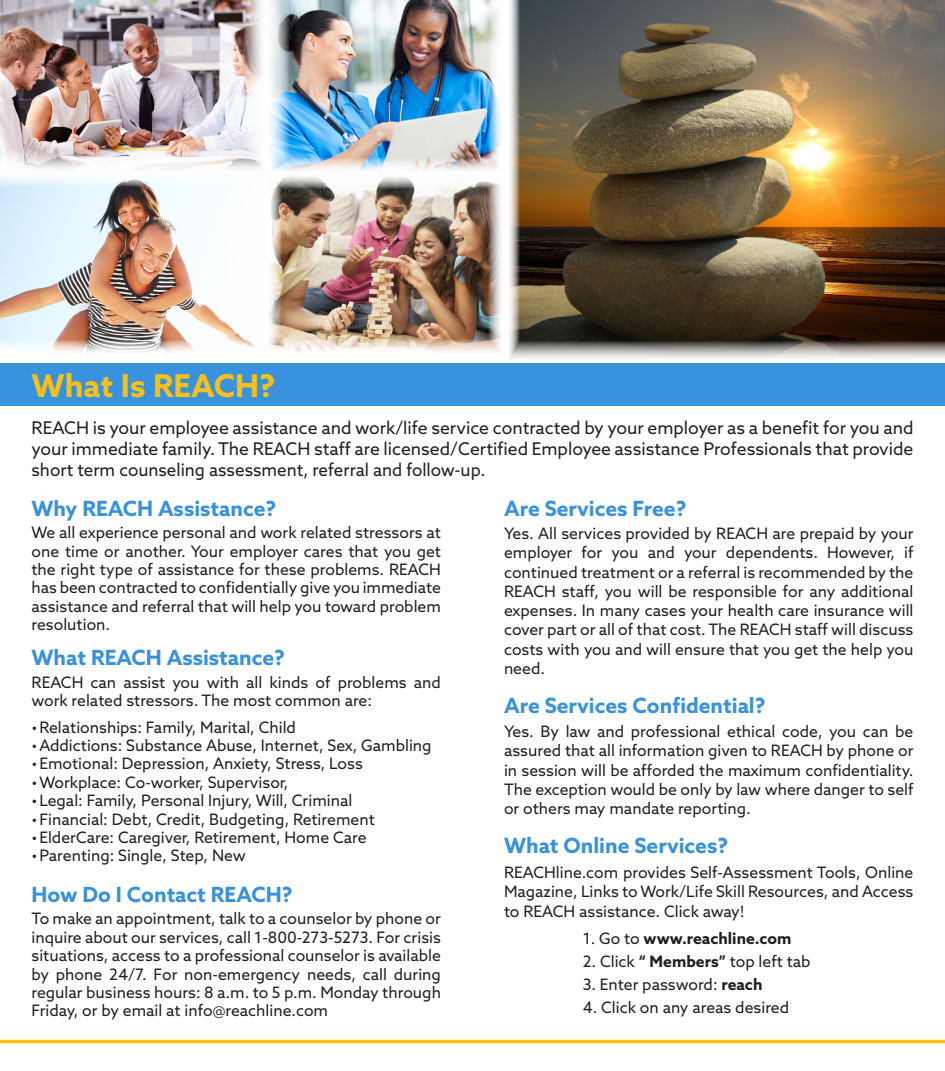
<style>
.page{position:relative;width:945px;height:1071px;background:#fff}
.page>*{position:absolute;margin:0;border:0;box-sizing:border-box;transform-origin:0 0}
.t1{font:700 31.5px "Azo Sans";color:#f9c018}
.t2{font:700 21px "Azo Sans";color:#3992de}
.t3{font:17.5px/21px "Azo Sans";color:#231f20;text-align:justify}
.t4{font:15.75px/19.2px "Azo Sans";color:#231f20;text-align:justify}
.t5{font:700 15.75px "Azo Sans";color:#231f20}
.s1{font-weight:400}
.s2{font-weight:700}
</style>
<div class="page">
<div style="left:0;top:363px;width:945px;height:43px;background:#3992de"></div>
<img style="left:0;top:0;width:501px;height:352px">
<img style="left:509px;top:0;width:436px;height:359px">
<hr style="left:0;top:1040px;width:945px;height:3px;background:#f9c018">
<p class="t1" style="left:32px;top:365px;width:245px">What Is REACH?</p>
<p class="t3" style="left:32px;top:417px;width:884px">REACH is your employee assistance and work/life service contracted by your employer as a benefit for you and your immediate family. The REACH staff are licensed/Certified Employee assistance Professionals that provide short term counseling assessment, referral and follow-up.</p>
<p class="t2" style="left:32px;top:494px;width:246px">Why REACH Assistance?</p>
<p class="t4" style="left:32px;top:523px;width:411px;line-height:18.4px">We all experience personal and work related stressors at one time or another. Your employer cares that you get the right type of assistance for these problems. REACH has been contracted to confidentially give you immediate assistance and referral that will help you toward problem resolution.</p>
<p class="t2" style="left:32px;top:644px;width:255px">What REACH Assistance?</p>
<p class="t4" style="left:32px;top:673px;width:411px;line-height:18.4px">REACH can assist you with all kinds of problems and work related stressors. The most common are:</p>
<p class="t4" style="left:32px;top:717px;width:266px">•Relationships: Family, Marital, Child</p>
<p class="t4" style="left:32px;top:736px;width:402px">•Addictions: Substance Abuse, Internet, Sex, Gambling</p>
<p class="t4" style="left:32px;top:754px;width:333px">•Emotional: Depression, Anxiety, Stress, Loss</p>
<p class="t4" style="left:32px;top:772px;width:259px">•Workplace: Co-worker, Supervisor,</p>
<p class="t4" style="left:32px;top:791px;width:322px">•Legal: Family, Personal Injury, Will, Criminal</p>
<p class="t4" style="left:32px;top:809px;width:345px">•Financial: Debt, Credit, Budgeting, Retirement</p>
<p class="t4" style="left:32px;top:827px;width:337px">•ElderCare: Caregiver, Retirement, Home Care</p>
<p class="t4" style="left:32px;top:846px;width:216px">•Parenting: Single, Step, New</p>
<p class="t2" style="left:32px;top:880px;width:262px">How Do I Contact REACH?</p>
<p class="t4" style="left:32px;top:909px;width:411px;line-height:18.4px">To make an appointment, talk to a counselor by phone or inquire about our services, call 1-800-273-5273. For crisis situations, access to a professional counselor is available by phone 24/7. For non-emergency needs, call during regular business hours: 8 a.m. to 5 p.m. Monday through Friday, or by email at info@reachline.com</p>
<p class="t2" style="left:504px;top:494px;width:184px">Are Services Free?</p>
<p class="t4" style="left:504px;top:524px;width:411px">Yes. All services provided by REACH are prepaid by your employer for you and your dependents. However, if continued treatment or a referral is recommended by the REACH staff, you will be responsible for any additional expenses. In many cases your health care insurance will cover part or all of that cost. The REACH staff will discuss costs with you and will ensure that you get the help you need.</p>
<p class="t2" style="left:504px;top:692px;width:263px">Are Services Confidential?</p>
<p class="t4" style="left:504px;top:722px;width:411px">Yes. By law and professional ethical code, you can be assured that all information given to REACH by phone or in session will be afforded the maximum confidentiality.<br>The exception would be only by law where danger to self or others may mandate reporting.</p>
<p class="t2" style="left:504px;top:832px;width:226px">What Online Services?</p>
<p class="t4" style="left:504px;top:862px;width:411px">REACHline.com provides Self-Assessment Tools, Online Magazine, Links to Work/Life Skill Resources, and Access to REACH assistance. Click away!</p>
<p class="t5" style="left:583px;top:928px;width:210px"><span class="s1">1. Go to</span> www.reachline.com</p>
<p class="t4" style="left:583px;top:952px;width:229px">2. Click <span class="s2">“ Members”</span> top left tab</p>
<p class="t4" style="left:583px;top:975px;width:181px">3. Enter password: <span class="s2">reach</span></p>
<p class="t4" style="left:583px;top:998px;width:208px">4. Click on any areas desired</p>
</div>
